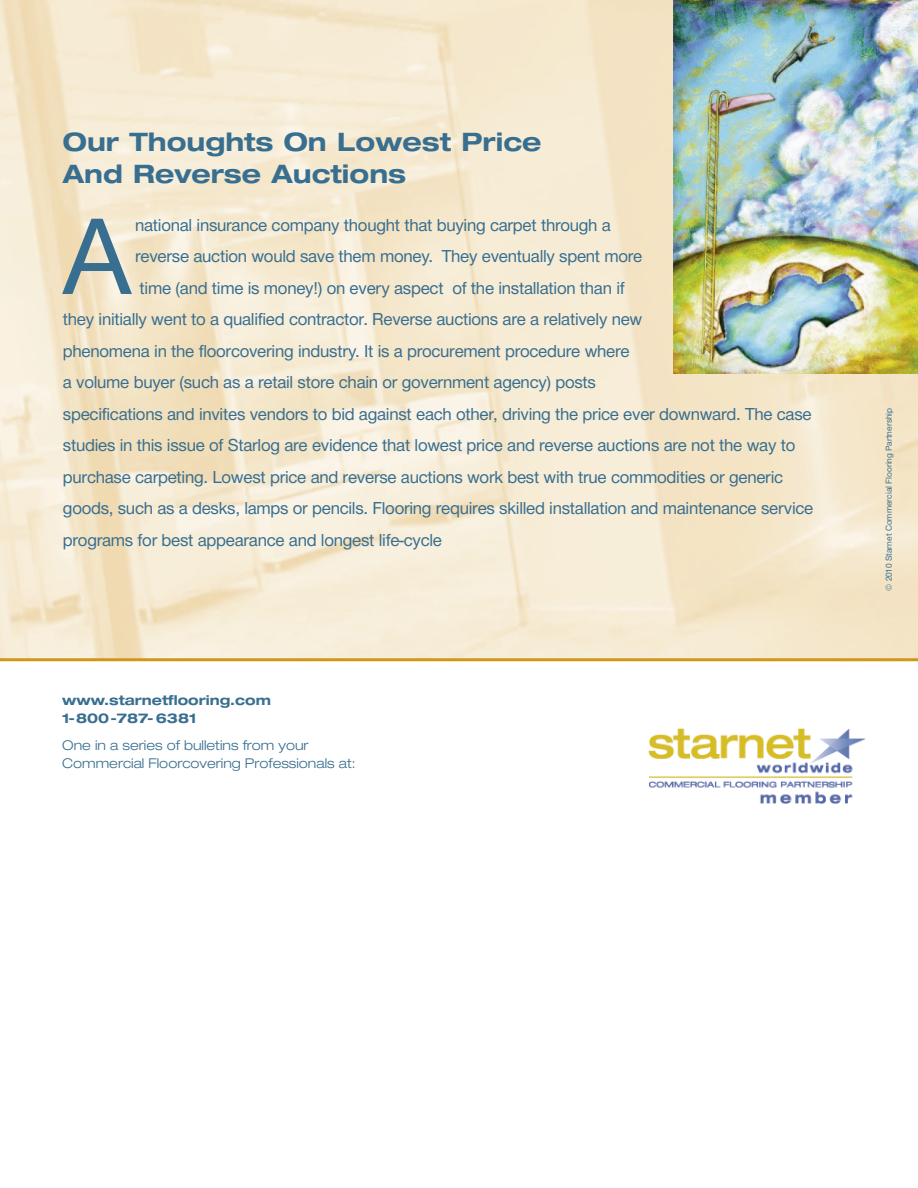
<style>
.page{position:relative;width:918px;height:1188px;background:#fff}
.page>*{position:absolute;margin:0;border:0;box-sizing:border-box;transform-origin:0 0}
.t1{font:112.5px "Helvetica Neue H55";color:#386e8f}
.t2{font:700 expanded 25.5px/31.5px "Helvetica Neue";color:#386e8f}
.t3{font:18px "Helvetica Neue H55";letter-spacing:-.015em;color:#386e8f}
.t4{font:300 expanded 13.5px/18px "Helvetica Neue";color:#386e8f}
.t5{font:700 expanded 13.5px/18px "Helvetica Neue";color:#386e8f}
.t6{font:9px "Helvetica Neue H55";color:#386e8f}
</style>
<div class="page">
<img style="left:649px;top:728px;width:217px;height:75px">
<img style="left:0;top:0;width:918px;height:658px">
<hr style="left:0;top:658px;width:918px;height:3px;background:#d0971a">
<img style="left:673px;top:0;width:245px;height:374px">
<h2 class="t2" style="left:63px;top:129px;width:480px">Our Thoughts On Lowest Price<br>And Reverse Auctions</h2>
<h1 class="t1" style="left:63px;top:219px;width:70px">A</h1>
<p class="t3" style="left:135px;top:219px;width:477px">national insurance company thought that buying carpet through a</p>
<p class="t3" style="left:135px;top:250px;width:509px">reverse auction would save them money. They eventually spent more</p>
<p class="t3" style="left:140px;top:282px;width:487px">time (and time is money!) on every aspect of the installation than if</p>
<p class="t3" style="left:63px;top:313px;width:581px">they initially went to a qualified contractor. Reverse auctions are a relatively new</p>
<p class="t3" style="left:63px;top:345px;width:568px">phenomena in the floorcovering industry. It is a procurement procedure where</p>
<p class="t3" style="left:63px;top:376px;width:535px">a volume buyer (such as a retail store chain or government agency) posts</p>
<p class="t3" style="left:63px;top:408px;width:750px">specifications and invites vendors to bid against each other, driving the price ever downward. The case</p>
<p class="t3" style="left:63px;top:439px;width:734px">studies in this issue of Starlog are evidence that lowest price and reverse auctions are not the way to</p>
<p class="t3" style="left:63px;top:471px;width:722px">purchase carpeting. Lowest price and reverse auctions work best with true commodities or generic</p>
<p class="t3" style="left:63px;top:502px;width:752px">goods, such as a desks, lamps or pencils. Flooring requires skilled installation and maintenance service</p>
<p class="t3" style="left:63px;top:534px;width:381px">programs for best appearance and longest life-cycle</p>
<p class="t5" style="left:62px;top:692px;width:210px">www.starnetflooring.com<br>1-800-787- 6381</p>
<p class="t4" style="left:62px;top:737px;width:295px">One in a series of bulletins from your<br>Commercial Floorcovering Professionals at:</p>
<p class="t6" style="left:886px;top:591px;width:185px;rotate:-90deg">© 2010 Starnet Commercial Flooring Partnership</p>
</div>
